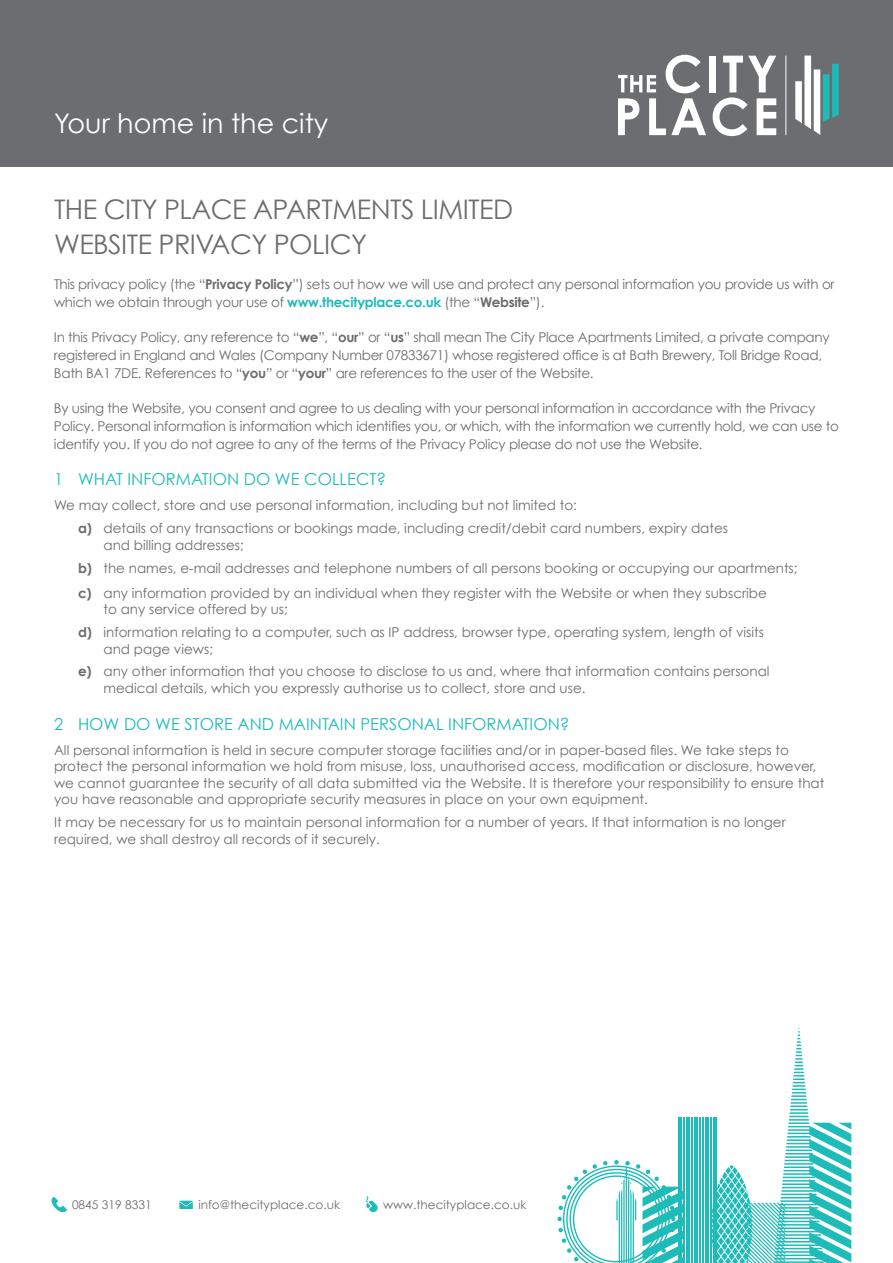
<style>
.page{position:relative;width:893px;height:1263px;background:#fff}
.page>*{position:absolute;margin:0;border:0;box-sizing:border-box;transform-origin:0 0}
.t1{font:27px/35px "Century Gothic";letter-spacing:-.02em;color:#6c6d70}
.t2{font:27px "Century Gothic";color:#fff}
.t3{font:16.5px "Century Gothic";color:#1dbcb8}
.t4{font:13.5px/16.5px "Century Gothic";color:#6c6d70}
.t5{font:13.5px/18px "Century Gothic";letter-spacing:-.02em;color:#6c6d70}
.t6{font:12px "Century Gothic";color:#6c6d70}
.s1{font-weight:700}
.s2{font-weight:700;color:#1dbcb8}
</style>
<div class="page">
<svg style="left:52px;top:1197px;width:14px;height:15px"></svg>
<svg style="left:366px;top:1196px;width:12px;height:16px"></svg>
<svg style="left:179px;top:1201px;width:14px;height:8px"></svg>
<div style="left:0;top:0;width:893px;height:166px;background:#6c6d70"></div>
<div style="left:709px;top:56px;width:7px;height:36px;background:#fff"></div>
<svg style="left:618px;top:55px;width:88px;height:80px"></svg>
<svg style="left:713px;top:56px;width:63px;height:80px"></svg>
<hr style="left:786px;top:56px;width:1px;height:79px;background:#fff">
<svg style="left:795px;top:56px;width:44px;height:79px"></svg>
<hr style="left:678px;top:1117px;width:1px;height:146px;background:#1dbcb8">
<hr style="left:681px;top:1117px;width:1px;height:146px;background:#1dbcb8">
<hr style="left:683px;top:1117px;width:1px;height:146px;background:#1dbcb8">
<hr style="left:686px;top:1117px;width:1px;height:146px;background:#1dbcb8">
<hr style="left:689px;top:1117px;width:1px;height:146px;background:#1dbcb8">
<hr style="left:691px;top:1117px;width:2px;height:146px;background:#1dbcb8">
<hr style="left:694px;top:1117px;width:1px;height:146px;background:#1dbcb8">
<hr style="left:697px;top:1117px;width:1px;height:146px;background:#1dbcb8">
<hr style="left:699px;top:1117px;width:2px;height:146px;background:#1dbcb8">
<hr style="left:702px;top:1117px;width:1px;height:146px;background:#1dbcb8">
<hr style="left:705px;top:1117px;width:1px;height:146px;background:#1dbcb8">
<hr style="left:708px;top:1117px;width:1px;height:146px;background:#1dbcb8">
<svg style="left:710px;top:1025px;width:141px;height:238px"></svg>
<hr style="left:784px;top:1163px;width:29px;height:2px;background:#1dbcb8">
<hr style="left:784px;top:1166px;width:30px;height:2px;background:#1dbcb8">
<hr style="left:783px;top:1170px;width:31px;height:1px;background:#1dbcb8">
<hr style="left:783px;top:1173px;width:32px;height:2px;background:#1dbcb8">
<hr style="left:783px;top:1177px;width:32px;height:1px;background:#1dbcb8">
<hr style="left:782px;top:1180px;width:33px;height:1px;background:#1dbcb8">
<hr style="left:782px;top:1183px;width:34px;height:2px;background:#1dbcb8">
<hr style="left:782px;top:1187px;width:34px;height:1px;background:#1dbcb8">
<hr style="left:781px;top:1190px;width:35px;height:2px;background:#1dbcb8">
<hr style="left:781px;top:1193px;width:36px;height:2px;background:#1dbcb8">
<hr style="left:781px;top:1197px;width:36px;height:1px;background:#1dbcb8">
<hr style="left:780px;top:1200px;width:37px;height:2px;background:#1dbcb8">
<hr style="left:780px;top:1204px;width:38px;height:1px;background:#1dbcb8">
<hr style="left:780px;top:1207px;width:38px;height:2px;background:#1dbcb8">
<hr style="left:779px;top:1210px;width:39px;height:2px;background:#1dbcb8">
<hr style="left:779px;top:1214px;width:40px;height:1px;background:#1dbcb8">
<hr style="left:778px;top:1217px;width:41px;height:2px;background:#1dbcb8">
<hr style="left:778px;top:1221px;width:41px;height:1px;background:#1dbcb8">
<hr style="left:778px;top:1224px;width:42px;height:1px;background:#1dbcb8">
<hr style="left:777px;top:1227px;width:43px;height:2px;background:#1dbcb8">
<hr style="left:777px;top:1231px;width:44px;height:1px;background:#1dbcb8">
<hr style="left:777px;top:1234px;width:44px;height:2px;background:#1dbcb8">
<hr style="left:776px;top:1237px;width:45px;height:2px;background:#1dbcb8">
<hr style="left:776px;top:1241px;width:46px;height:1px;background:#1dbcb8">
<hr style="left:776px;top:1244px;width:46px;height:2px;background:#1dbcb8">
<hr style="left:775px;top:1248px;width:47px;height:1px;background:#1dbcb8">
<hr style="left:775px;top:1251px;width:48px;height:2px;background:#1dbcb8">
<hr style="left:775px;top:1254px;width:48px;height:2px;background:#1dbcb8">
<hr style="left:774px;top:1258px;width:49px;height:1px;background:#1dbcb8">
<hr style="left:774px;top:1261px;width:50px;height:2px;background:#1dbcb8">
<svg style="left:557px;top:1160px;width:126px;height:103px"></svg>
<h1 class="t2" style="left:54px;top:107px;width:276px">Your home in the city</h1>
<h1 class="t1" style="left:54px;top:191px;width:461px">THE CITY PLACE APARTMENTS LIMITED<br>WEBSITE PRIVACY POLICY</h1>
<p class="t5" style="left:54px;top:274px;width:782px">This privacy policy (the “<span class="s1">Privacy Policy</span>”) sets out how we will use and protect any personal information you provide us with or which we obtain through your use of <span class="s2">www.thecityplace.co.uk</span> (the “<span class="s1">Website</span>”).</p>
<p class="t5" style="left:54px;top:327px;width:777px">In this Privacy Policy, any reference to “<span class="s1">we</span>”, “<span class="s1">our</span>” or “<span class="s1">us</span>” shall mean The City Place Apartments Limited, a private company registered in England and Wales (Company Number 07833671) whose registered office is at Bath Brewery, Toll Bridge Road,<br>Bath BA1 7DE. References to “<span class="s1">you</span>” or “<span class="s1">your</span>” are references to the user of the Website.</p>
<p class="t5" style="left:54px;top:398px;width:786px">By using the Website, you consent and agree to us dealing with your personal information in accordance with the Privacy<br>Policy. Personal information is information which identifies you, or which, with the information we currently hold, we can use to identify you. If you do not agree to any of the terms of the Privacy Policy please do not use the Website.</p>
<p class="t3" style="left:54px;top:469px;width:334px">1 WHAT INFORMATION DO WE COLLECT?</p>
<p class="t4" style="left:78px;top:494px;width:652px;line-height:23px;text-indent:-24px">We may collect, store and use personal information, including but not limited to:<br><span class="s1">a)</span> details of any transactions or bookings made, including credit/debit card numbers, expiry dates</p>
<p class="t4" style="left:78px;top:533px;width:721px;line-height:23px;text-indent:26px">and billing addresses;<br><span class="s1">b)</span> the names, e-mail addresses and telephone numbers of all persons booking or occupying our apartments;</p>
<p class="t4" style="left:104px;top:584px;width:665px;text-indent:-26px"><span class="s1">c)</span> any information provided by an individual when they register with the Website or when they subscribe to any service offered by us;</p>
<p class="t4" style="left:104px;top:624px;width:662px;text-indent:-26px"><span class="s1">d)</span> information relating to a computer, such as IP address, browser type, operating system, length of visits and page views;</p>
<p class="t4" style="left:104px;top:663px;width:668px;text-indent:-26px"><span class="s1">e)</span> any other information that you choose to disclose to us and, where that information contains personal medical details, which you expressly authorise us to collect, store and use.</p>
<p class="t3" style="left:54px;top:714px;width:517px">2 HOW DO WE STORE AND MAINTAIN PERSONAL INFORMATION?</p>
<p class="t4" style="left:54px;top:741px;width:772px">All personal information is held in secure computer storage facilities and/or in paper-based files. We take steps to protect the personal information we hold from misuse, loss, unauthorised access, modification or disclosure, however, we cannot guarantee the security of all data submitted via the Website. It is therefore your responsibility to ensure that you have reasonable and appropriate security measures in place on your own equipment.</p>
<p class="t4" style="left:54px;top:814px;width:733px">It may be necessary for us to maintain personal information for a number of years. If that information is no longer required, we shall destroy all records of it securely.</p>
<p class="t6" style="left:72px;top:1197px;width:81px">0845 319 8331</p>
<p class="t6" style="left:198px;top:1197px;width:143px">info@thecityplace.co.uk</p>
<p class="t6" style="left:383px;top:1197px;width:145px">www.thecityplace.co.uk</p>
</div>
